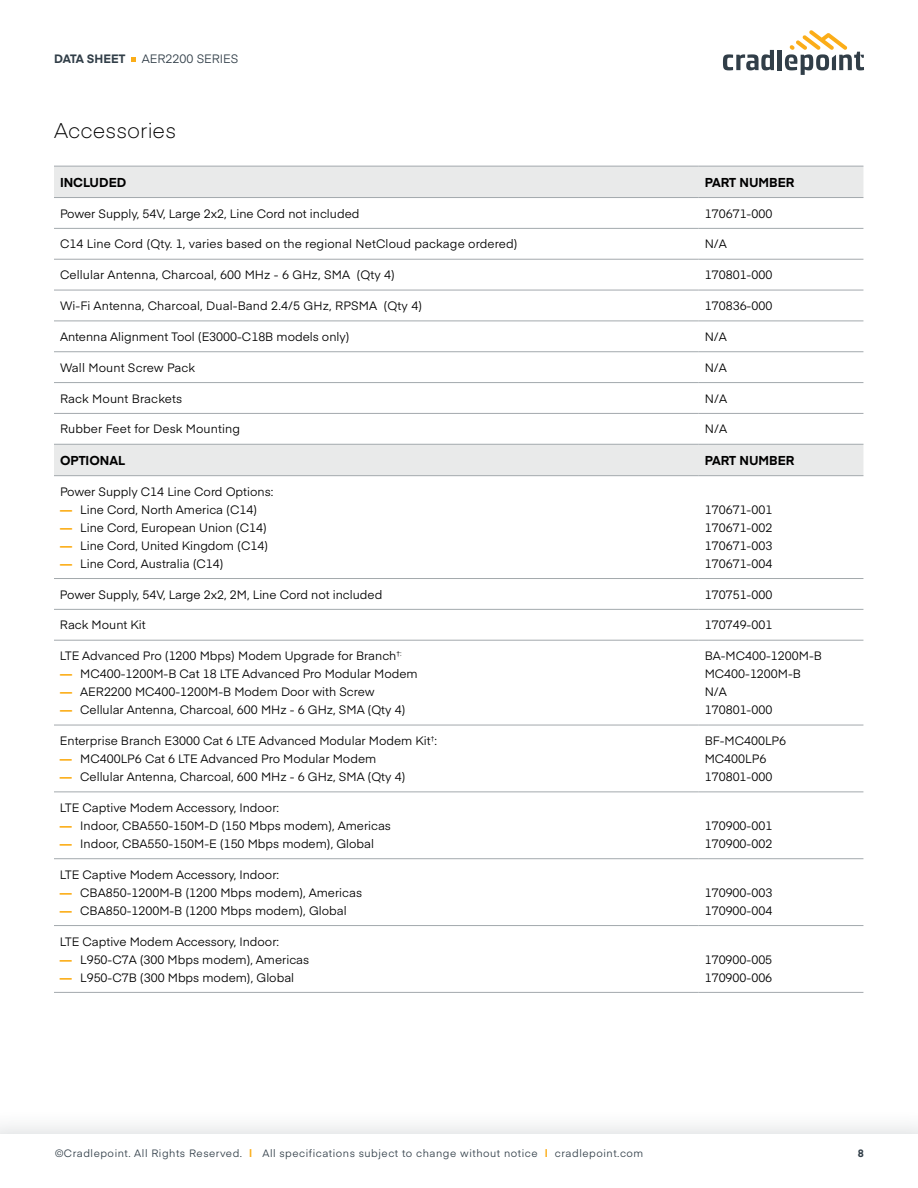
<style>
.page{position:relative;width:918px;height:1188px;background:#fff}
.page>*{position:absolute;margin:0;border:0;box-sizing:border-box;transform-origin:0 0}
.t1{font:300 21px "Eina 01";letter-spacing:.01em;color:#000}
.t2{font:700 12.75px "Eina 01";color:#000}
.t3{font:12px/18px "Eina 01";color:#000}
.t4{font:12px "Eina 01";color:#313e48}
.t5{font:700 12px "Eina 01";color:#313e48}
.t6{font:10.5px "Eina 01";letter-spacing:.05em;color:#313e48}
.t7{font:700 10.5px "Eina 01";color:#313e48}
.s1{font-weight:700;color:#fbad18}
</style>
<div class="page">
<div style="left:0;top:1109px;width:918px;height:79px;background:#313e48;opacity:.22"></div>
<div style="left:0;top:1134px;width:918px;height:54px;background:#fff"></div>
<svg style="left:723px;top:50px;width:51px;height:20px"></svg>
<hr style="left:778px;top:50px;width:4px;height:20px;background:#313e48">
<svg style="left:785px;top:30px;width:79px;height:45px"></svg>
<svg style="left:131px;top:57px;width:5px;height:5px"></svg>
<svg style="left:54px;top:167px;width:809px;height:308px"></svg>
<hr style="left:54px;top:228px;width:645px;height:1px;background:#a3a9ad">
<hr style="left:699px;top:228px;width:164px;height:1px;background:#a3a9ad">
<hr style="left:54px;top:259px;width:645px;height:1px;background:#a3a9ad">
<hr style="left:699px;top:259px;width:164px;height:1px;background:#a3a9ad">
<hr style="left:54px;top:290px;width:645px;height:1px;background:#a3a9ad">
<hr style="left:699px;top:290px;width:164px;height:1px;background:#a3a9ad">
<hr style="left:54px;top:321px;width:645px;height:1px;background:#a3a9ad">
<hr style="left:699px;top:321px;width:164px;height:1px;background:#a3a9ad">
<hr style="left:54px;top:197px;width:645px;height:1px;background:#a3a9ad">
<hr style="left:699px;top:197px;width:164px;height:1px;background:#a3a9ad">
<hr style="left:54px;top:166px;width:645px;height:1px;background:#a3a9ad">
<hr style="left:699px;top:166px;width:164px;height:1px;background:#a3a9ad">
<hr style="left:54px;top:351px;width:645px;height:1px;background:#a3a9ad">
<hr style="left:699px;top:351px;width:164px;height:1px;background:#a3a9ad">
<hr style="left:54px;top:382px;width:645px;height:1px;background:#a3a9ad">
<hr style="left:699px;top:382px;width:164px;height:1px;background:#a3a9ad">
<hr style="left:54px;top:413px;width:645px;height:1px;background:#a3a9ad">
<hr style="left:699px;top:413px;width:164px;height:1px;background:#a3a9ad">
<hr style="left:54px;top:444px;width:645px;height:1px;background:#a3a9ad">
<hr style="left:699px;top:444px;width:164px;height:1px;background:#a3a9ad">
<hr style="left:54px;top:992px;width:645px;height:1px;background:#a3a9ad">
<hr style="left:699px;top:992px;width:164px;height:1px;background:#a3a9ad">
<hr style="left:54px;top:475px;width:645px;height:1px;background:#a3a9ad">
<hr style="left:699px;top:475px;width:164px;height:1px;background:#a3a9ad">
<hr style="left:54px;top:578px;width:645px;height:1px;background:#a3a9ad">
<hr style="left:699px;top:578px;width:164px;height:1px;background:#a3a9ad">
<hr style="left:54px;top:609px;width:645px;height:1px;background:#a3a9ad">
<hr style="left:699px;top:609px;width:164px;height:1px;background:#a3a9ad">
<hr style="left:54px;top:640px;width:645px;height:1px;background:#a3a9ad">
<hr style="left:699px;top:640px;width:164px;height:1px;background:#a3a9ad">
<hr style="left:54px;top:725px;width:645px;height:1px;background:#a3a9ad">
<hr style="left:699px;top:725px;width:164px;height:1px;background:#a3a9ad">
<hr style="left:54px;top:792px;width:645px;height:1px;background:#a3a9ad">
<hr style="left:699px;top:792px;width:164px;height:1px;background:#a3a9ad">
<hr style="left:54px;top:858px;width:645px;height:1px;background:#a3a9ad">
<hr style="left:699px;top:858px;width:164px;height:1px;background:#a3a9ad">
<hr style="left:54px;top:925px;width:645px;height:1px;background:#a3a9ad">
<hr style="left:699px;top:925px;width:164px;height:1px;background:#a3a9ad">
<p class="t5" style="left:54px;top:50px;width:73px">DATA SHEET</p>
<p class="t4" style="left:142px;top:50px;width:98px">AER2200 SERIES</p>
<h1 class="t1" style="left:54px;top:114px;width:123px">Accessories</h1>
<p class="t2" style="left:60px;top:173px;width:68px">INCLUDED</p>
<p class="t2" style="left:705px;top:173px;width:91px">PART NUMBER</p>
<p class="t3" style="left:60px;top:203px;width:301px">Power Supply, 54V, Large 2x2, Line Cord not included</p>
<p class="t3" style="left:705px;top:203px;width:69px">170671-000</p>
<p class="t3" style="left:60px;top:234px;width:459px">C14 Line Cord (Qty. 1, varies based on the regional NetCloud package ordered)</p>
<p class="t3" style="left:705px;top:234px;width:24px">N/A</p>
<p class="t3" style="left:60px;top:265px;width:337px">Cellular Antenna, Charcoal, 600 MHz - 6 GHz, SMA (Qty 4)</p>
<p class="t3" style="left:705px;top:265px;width:69px">170801-000</p>
<p class="t3" style="left:60px;top:296px;width:364px">Wi-Fi Antenna, Charcoal, Dual-Band 2.4/5 GHz, RPSMA (Qty 4)</p>
<p class="t3" style="left:705px;top:296px;width:69px">170836-000</p>
<p class="t3" style="left:60px;top:327px;width:291px">Antenna Alignment Tool (E3000-C18B models only)</p>
<p class="t3" style="left:705px;top:327px;width:24px">N/A</p>
<p class="t3" style="left:60px;top:358px;width:137px">Wall Mount Screw Pack</p>
<p class="t3" style="left:705px;top:358px;width:24px">N/A</p>
<p class="t3" style="left:60px;top:389px;width:124px">Rack Mount Brackets</p>
<p class="t3" style="left:705px;top:389px;width:24px">N/A</p>
<p class="t3" style="left:60px;top:419px;width:182px">Rubber Feet for Desk Mounting</p>
<p class="t3" style="left:705px;top:419px;width:24px">N/A</p>
<p class="t2" style="left:60px;top:451px;width:67px">OPTIONAL</p>
<p class="t2" style="left:705px;top:451px;width:91px">PART NUMBER</p>
<p class="t3" style="left:60px;top:482px;width:215px">Power Supply C14 Line Cord Options:</p>
<p class="t3" style="left:60px;top:500px;width:199px"><span class="s1">—</span> Line Cord, North America (C14)</p>
<p class="t3" style="left:60px;top:518px;width:208px"><span class="s1">—</span> Line Cord, European Union (C14)</p>
<p class="t3" style="left:60px;top:536px;width:210px"><span class="s1">—</span> Line Cord, United Kingdom (C14)</p>
<p class="t3" style="left:60px;top:554px;width:165px"><span class="s1">—</span> Line Cord, Australia (C14)</p>
<p class="t3" style="left:705px;top:500px;width:69px;text-align:justify">170671-001<br>170671-002<br>170671-003<br>170671-004</p>
<p class="t3" style="left:60px;top:584px;width:324px">Power Supply, 54V, Large 2x2, 2M, Line Cord not included</p>
<p class="t3" style="left:705px;top:584px;width:69px">170751-000</p>
<p class="t3" style="left:60px;top:615px;width:87px">Rack Mount Kit</p>
<p class="t3" style="left:705px;top:615px;width:69px">170749-001</p>
<p class="t3" style="left:60px;top:646px;width:343px">LTE Advanced Pro (1200 Mbps) Modem Upgrade for Branch<sup>†:</sup></p>
<p class="t3" style="left:60px;top:664px;width:359px"><span class="s1">—</span> MC400-1200M-B Cat 18 LTE Advanced Pro Modular Modem</p>
<p class="t3" style="left:60px;top:682px;width:316px"><span class="s1">—</span> AER2200 MC400-1200M-B Modem Door with Screw</p>
<p class="t3" style="left:60px;top:700px;width:347px"><span class="s1">—</span> Cellular Antenna, Charcoal, 600 MHz - 6 GHz, SMA (Qty 4)</p>
<p class="t3" style="left:705px;top:646px;width:119px">BA-MC400-1200M-B<br>MC400-1200M-B<br>N/A<br>170801-000</p>
<p class="t3" style="left:60px;top:731px;width:379px">Enterprise Branch E3000 Cat 6 LTE Advanced Modular Modem Kit<sup>†</sup>:</p>
<p class="t3" style="left:60px;top:749px;width:318px"><span class="s1">—</span> MC400LP6 Cat 6 LTE Advanced Pro Modular Modem</p>
<p class="t3" style="left:60px;top:767px;width:347px"><span class="s1">—</span> Cellular Antenna, Charcoal, 600 MHz - 6 GHz, SMA (Qty 4)</p>
<p class="t3" style="left:60px;top:798px;width:221px">LTE Captive Modem Accessory, Indoor:</p>
<p class="t3" style="left:60px;top:816px;width:333px"><span class="s1">—</span> Indoor, CBA550-150M-D (150 Mbps modem), Americas</p>
<p class="t3" style="left:60px;top:834px;width:316px"><span class="s1">—</span> Indoor, CBA550-150M-E (150 Mbps modem), Global</p>
<p class="t3" style="left:60px;top:865px;width:221px">LTE Captive Modem Accessory, Indoor:</p>
<p class="t3" style="left:60px;top:883px;width:304px"><span class="s1">—</span> CBA850-1200M-B (1200 Mbps modem), Americas</p>
<p class="t3" style="left:60px;top:901px;width:288px"><span class="s1">—</span> CBA850-1200M-B (1200 Mbps modem), Global</p>
<p class="t3" style="left:60px;top:931px;width:221px">LTE Captive Modem Accessory, Indoor:</p>
<p class="t3" style="left:60px;top:949px;width:251px"><span class="s1">—</span> L950-C7A (300 Mbps modem), Americas</p>
<p class="t3" style="left:60px;top:967px;width:236px"><span class="s1">—</span> L950-C7B (300 Mbps modem), Global</p>
<p class="t3" style="left:705px;top:731px;width:83px">BF-MC400LP6<br>MC400LP6<br>170801-000</p>
<p class="t3" style="left:705px;top:816px;width:69px">170900-001<br>170900-002</p>
<p class="t3" style="left:705px;top:883px;width:69px">170900-003<br>170900-004</p>
<p class="t3" style="left:705px;top:949px;width:69px">170900-005<br>170900-006</p>
<p class="t6" style="left:55px;top:1146px;width:590px">©Cradlepoint. All Rights Reserved. <span class="s1">|</span> All specifications subject to change without notice <span class="s1">|</span> cradlepoint.com</p>
<p class="t7" style="left:858px;top:1146px;width:8px">8</p>
</div>
